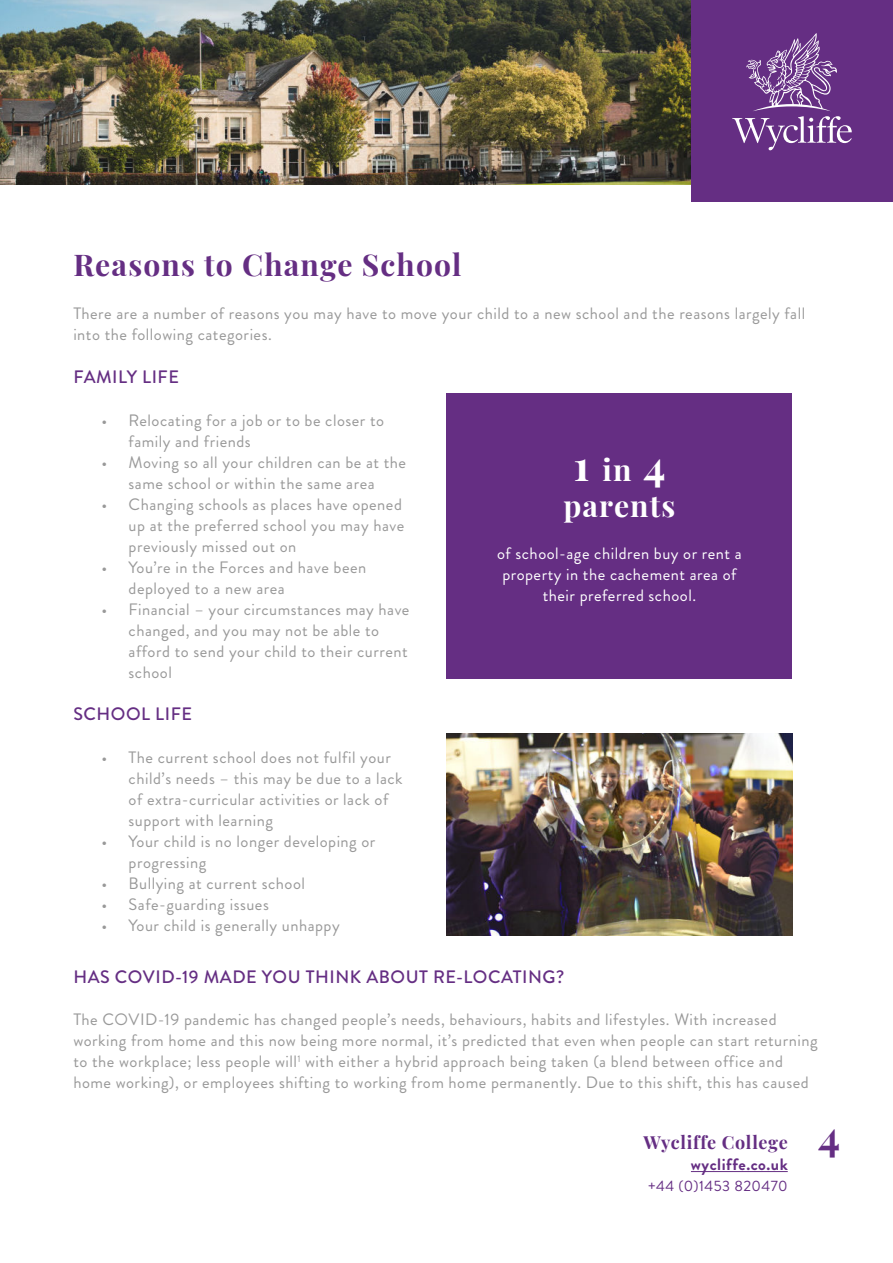
<style>
.page{position:relative;width:893px;height:1263px;background:#fff}
.page>*{position:absolute;margin:0;border:0;box-sizing:border-box;transform-origin:0 0}
.t1{font:700 42px "Playfair Display";color:#fff}
.t2{font:700 42px "Playfair Display";color:#652e83}
.t3{font:700 30px "Playfair Display";letter-spacing:.04em;color:#652e83}
.t4{font:700 30px "Playfair Display";letter-spacing:.04em;color:#fff}
.t5{font:500 18px "Brandon Grotesque";letter-spacing:.03em;color:#652e83}
.t6{font:700 18px "Playfair Display";letter-spacing:.04em;color:#652e83}
.t7{font:16.5px/21px "Brandon Grotesque";letter-spacing:.03em;color:#999}
.t8{font:16.5px/21px "Brandon Grotesque";letter-spacing:.03em;color:#fff;text-align:center}
.t9{font:700 16.5px "Brandon Grotesque";letter-spacing:.03em;color:#652e83}
.t10{font:15px "Brandon Grotesque";letter-spacing:.03em;color:#652e83}
.s1{font-size:30px}
</style>
<div class="page">
<div style="left:446px;top:393px;width:346px;height:286px;background:#652e83"></div>
<img style="left:0;top:0;width:692px;height:184px">
<div style="left:692px;top:0;width:201px;height:202px;background:#652e83"></div>
<hr style="left:691px;top:1171px;width:97px;height:1px;background:#652e83">
<svg style="left:732px;top:33px;width:120px;height:117px"></svg>
<img style="left:446px;top:733px;width:346px;height:202px">
<h2 class="t3" style="left:73px;top:253px;width:390px">Reasons to Change School</h2>
<p class="t7" style="left:73px;top:305px;width:733px">There are a number of reasons you may have to move your child to a new school and the reasons largely fall into the following categories.</p>
<p class="t5" style="left:73px;top:370px;width:107px">FAMILY LIFE</p>
<p class="t7" style="left:129px;top:412px;width:257px;text-indent:-27px">• Relocating for a job or to be closer to family and friends</p>
<p class="t7" style="left:102px;top:454px;width:306px;text-align:center">• Moving so all your children can be at the same school or within the same area</p>
<p class="t7" style="left:129px;top:496px;width:277px;text-indent:-27px">• Changing schools as places have opened up at the preferred school you may have previously missed out on</p>
<p class="t7" style="left:129px;top:559px;width:239px;text-indent:-27px">• You’re in the Forces and have been deployed to a new area</p>
<p class="t7" style="left:129px;top:601px;width:282px;text-indent:-27px">• Financial – your circumstances may have changed, and you may not be able to afford to send your child to their current school</p>
<p class="t5" style="left:73px;top:708px;width:120px">SCHOOL LIFE</p>
<p class="t7" style="left:129px;top:749px;width:275px;text-indent:-27px">• The current school does not fulfil your child’s needs – this may be due to a lack of extra-curricular activities or lack of support with learning</p>
<p class="t7" style="left:129px;top:833px;width:248px;text-indent:-27px">• Your child is no longer developing or progressing</p>
<p class="t7" style="left:102px;top:875px;width:205px">• Bullying at current school</p>
<p class="t7" style="left:102px;top:896px;width:169px">• Safe-guarding issues</p>
<p class="t7" style="left:102px;top:917px;width:240px">• Your child is generally unhappy</p>
<p class="t5" style="left:73px;top:970px;width:492px">HAS COVID-19 MADE YOU THINK ABOUT RE-LOCATING?</p>
<p class="t7" style="left:73px;top:1011px;width:746px">The COVID-19 pandemic has changed people’s needs, behaviours, habits and lifestyles. With increased working from home and this now being more normal, it’s predicted that even when people can start returning to the workplace; less people will<sup>1</sup> with either a hybrid approach being taken (a blend between office and home working), or employees shifting to working from home permanently. Due to this shift, this has caused</p>
<h1 class="t1" style="left:573px;top:448px;width:94px">1 <span class="s1">in</span> 4</h1>
<h2 class="t4" style="left:563px;top:494px;width:114px">parents</h2>
<p class="t8" style="left:497px;top:545px;width:246px">of school-age children buy or rent a property in the cachement area of their preferred school.</p>
<p class="t6" style="left:644px;top:1135px;width:146px">Wycliffe College</p>
<p class="t9" style="left:691px;top:1158px;width:98px">wycliffe.co.uk</p>
<p class="t10" style="left:648px;top:1181px;width:141px">+44 (0)1453 820470</p>
<h1 class="t2" style="left:818px;top:1118px;width:24px">4</h1>
</div>
